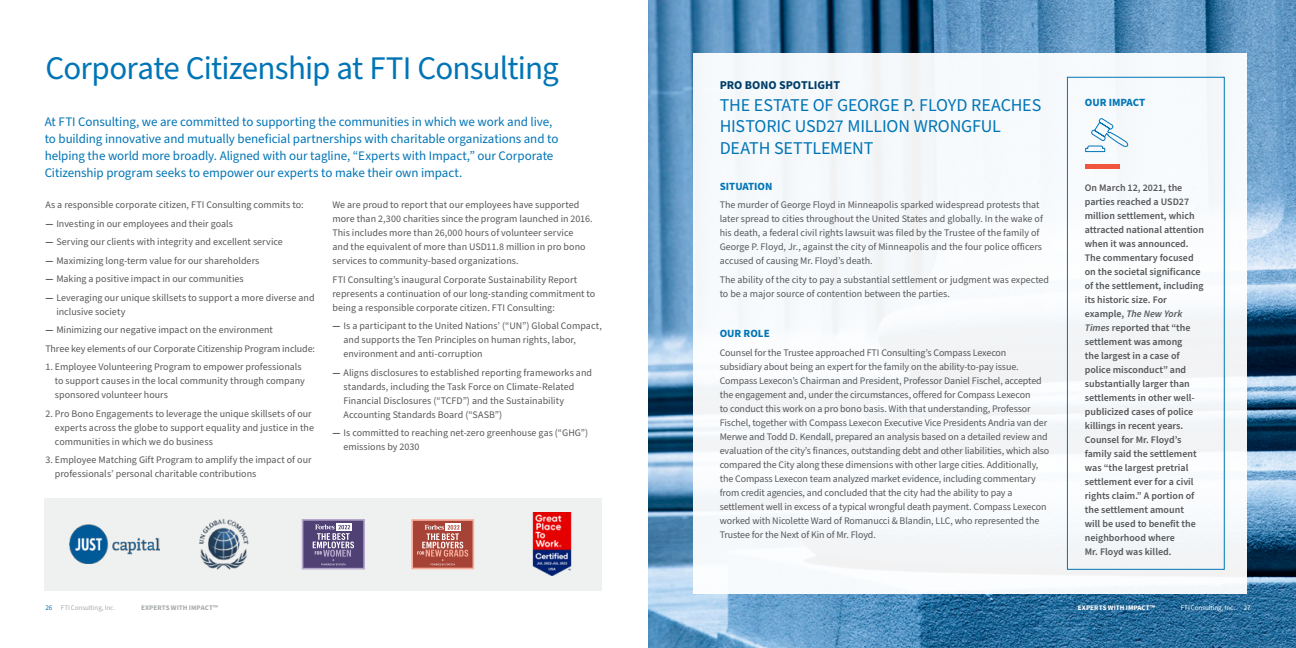
<style>
.page{position:relative;width:1296px;height:648px;background:#fff}
.page>*{position:absolute;margin:0;border:0;box-sizing:border-box;transform-origin:0 0}
.H1_Headline{font:33px "Source Sans Pro";letter-spacing:-.025em;color:#0075b6}
.CS_Header{font:18px/21.6px "Source Sans Pro";letter-spacing:-.01em;color:#0075b6}
.Intro{font:13px/17px "Source Sans Pro";letter-spacing:-.005em;color:#0075b6}
.CS_Label{font:700 12px "Source Sans Pro";color:#003e69}
.CS_Subhead{font:700 11px "Source Sans Pro";color:#0075b6}
.Our_Impact{font:700 11px "Source Sans Pro";color:#0075b6}
.Body_copy{font:10px/14px "Source Sans Pro";color:#57585a}
.CS_White_text{font:600 10px/14px "Source Sans Pro";color:#57585a}
.t1{font:7px "Source Sans Pro";letter-spacing:-.01em;color:#a8abac}
.t2{font:700 7px "Source Sans Pro";letter-spacing:.01em;color:#a8abac}
.CB_Footer_title{font:700 7px "Source Sans Pro";letter-spacing:.01em;color:#fff}
.CB_Boilerplate{font:7px "Source Sans Pro";letter-spacing:-.01em;color:#fff}
.CB_Folio{font:7px "Source Sans Pro";color:#fff}
.s1{font-weight:700}
.s2{color:#0075b6}
.s3{font-style:italic}
</style>
<div class="page">
<img style="left:648px;top:0;width:648px;height:648px">
<div style="left:693px;top:54px;width:554px;height:540px;background:#f7f9fc"></div>
<div style="left:1067px;top:77px;width:158px;height:493px;border:1px solid #0075b6"></div>
<div style="left:1085px;top:164px;width:34px;height:5px;background:#f0553e"></div>
<div style="left:45px;top:498px;width:557px;height:93px;background:#eff0f0"></div>
<img style="left:69px;top:525px;width:91px;height:39px">
<img style="left:199px;top:518px;width:50px;height:52px">
<svg style="left:1085px;top:118px;width:44px;height:35px"></svg>
<img style="left:532px;top:512px;width:40px;height:64px">
<svg style="left:411px;top:519px;width:63px;height:50px;background:#bf6d61"></svg>
<svg style="left:302px;top:519px;width:63px;height:50px;background:#746792"></svg>
<p class="H1_Headline" style="left:45px;top:46px;width:515px">Corporate Citizenship at FTI Consulting</p>
<p class="Intro" style="left:45px;top:114px;width:515px">At FTI Consulting, we are committed to supporting the communities in which we work and live, to building innovative and mutually beneficial partnerships with charitable organizations and to helping the world more broadly. Aligned with our tagline, “Experts with Impact,” our Corporate Citizenship program seeks to empower our experts to make their own impact.</p>
<p class="Body_copy" style="left:45px;top:198px;width:260px">As a responsible corporate citizen, FTI Consulting commits to:</p>
<p class="Body_copy" style="left:45px;top:217px;width:189px"><span class="s1">—</span> Investing in our employees and their goals</p>
<p class="Body_copy" style="left:45px;top:235px;width:239px"><span class="s1">—</span> Serving our clients with integrity and excellent service</p>
<p class="Body_copy" style="left:45px;top:254px;width:216px"><span class="s1">—</span> Maximizing long-term value for our shareholders</p>
<p class="Body_copy" style="left:45px;top:272px;width:200px"><span class="s1">—</span> Making a positive impact in our communities</p>
<p class="Body_copy" style="left:56px;top:291px;width:260px;text-indent:-11px"><span class="s1">—</span> Leveraging our unique skillsets to support a more diverse and inclusive society</p>
<p class="Body_copy" style="left:45px;top:323px;width:229px"><span class="s1">—</span> Minimizing our negative impact on the environment</p>
<p class="Body_copy" style="left:45px;top:342px;width:271px">Three key elements of our Corporate Citizenship Program include:</p>
<p class="Body_copy" style="left:55px;top:360px;width:252px;text-indent:-10px">1. Employee Volunteering Program to empower professionals to support causes in the local community through company sponsored volunteer hours</p>
<p class="Body_copy" style="left:55px;top:407px;width:261px;text-indent:-10px">2. Pro Bono Engagements to leverage the unique skillsets of our experts across the globe to support equality and justice in the communities in which we do business</p>
<p class="Body_copy" style="left:55px;top:453px;width:258px;text-indent:-10px">3. Employee Matching Gift Program to amplify the impact of our professionals’ personal charitable contributions</p>
<p class="Body_copy" style="left:333px;top:198px;width:262px">We are proud to report that our employees have supported more than 2,300 charities since the program launched in 2016.<br>This includes more than 26,000 hours of volunteer service<br>and the equivalent of more than USD11.8 million in pro bono services to community-based organizations.</p>
<p class="Body_copy" style="left:333px;top:273px;width:264px">FTI Consulting’s inaugural Corporate Sustainability Report represents a continuation of our long-standing commitment to being a responsible corporate citizen. FTI Consulting:</p>
<p class="Body_copy" style="left:344px;top:319px;width:260px;text-indent:-11px"><span class="s1">—</span> Is a participant to the United Nations’ (“UN”) Global Compact, and supports the Ten Principles on human rights, labor, environment and anti-corruption</p>
<p class="Body_copy" style="left:344px;top:366px;width:250px;text-indent:-11px"><span class="s1">—</span> Aligns disclosures to established reporting frameworks and standards, including the Task Force on Climate-Related Financial Disclosures (“TCFD”) and the Sustainability Accounting Standards Board (“SASB”)</p>
<p class="Body_copy" style="left:344px;top:426px;width:246px;text-indent:-11px"><span class="s1">—</span> Is committed to reaching net-zero greenhouse gas (“GHG”) emissions by 2030</p>
<p class="t1" style="left:45px;top:603px;width:71px"><span class="s2">26</span> FTI Consulting, Inc.</p>
<p class="t2" style="left:141px;top:603px;width:78px">EXPERTS WITH IMPACT™</p>
<p class="CS_Label" style="left:720px;top:77px;width:122px">PRO BONO SPOTLIGHT</p>
<p class="CS_Header" style="left:720px;top:95px;width:323px">THE ESTATE OF GEORGE P. FLOYD REACHES<br>HISTORIC USD27 MILLION WRONGFUL<br>DEATH SETTLEMENT</p>
<p class="CS_Subhead" style="left:720px;top:179px;width:54px">SITUATION</p>
<p class="Body_copy" style="left:720px;top:198px;width:325px">The murder of George Floyd in Minneapolis sparked widespread protests that later spread to cities throughout the United States and globally. In the wake of his death, a federal civil rights lawsuit was filed by the Trustee of the family of George P. Floyd, Jr., against the city of Minneapolis and the four police officers accused of causing Mr. Floyd’s death.</p>
<p class="Body_copy" style="left:720px;top:273px;width:331px">The ability of the city to pay a substantial settlement or judgment was expected to be a major source of contention between the parties.</p>
<p class="CS_Subhead" style="left:720px;top:326px;width:52px">OUR ROLE</p>
<p class="Body_copy" style="left:720px;top:346px;width:331px">Counsel for the Trustee approached FTI Consulting’s Compass Lexecon subsidiary about being an expert for the family on the ability-to-pay issue.<br>Compass Lexecon’s Chairman and President, Professor Daniel Fischel, accepted the engagement and, under the circumstances, offered for Compass Lexecon<br>to conduct this work on a pro bono basis. With that understanding, Professor Fischel, together with Compass Lexecon Executive Vice Presidents Andria van der Merwe and Todd D. Kendall, prepared an analysis based on a detailed review and evaluation of the city’s finances, outstanding debt and other liabilities, which also compared the City along these dimensions with other large cities. Additionally, the Compass Lexecon team analyzed market evidence, including commentary from credit agencies, and concluded that the city had the ability to pay a settlement well in excess of a typical wrongful death payment. Compass Lexecon worked with Nicolette Ward of Romanucci &amp; Blandin, LLC, who represented the Trustee for the Next of Kin of Mr. Floyd.</p>
<p class="Our_Impact" style="left:1085px;top:95px;width:62px">OUR IMPACT</p>
<p class="CS_White_text" style="left:1085px;top:181px;width:121px">On March 12, 2021, the parties reached a USD27 million settlement, which attracted national attention when it was announced.<br>The commentary focused on the societal significance of the settlement, including its historic size. For example, <span class="s3">The New York<br>Times</span> reported that “the settlement was among<br>the largest in a case of police misconduct” and substantially larger than settlements in other well&shy;publicized cases of police killings in recent years.<br>Counsel for Mr. Floyd’s family said the settlement was “the largest pretrial settlement ever for a civil rights claim.” A portion of the settlement amount<br>will be used to benefit the neighborhood where<br>Mr. Floyd was killed.</p>
<p class="CB_Footer_title" style="left:1078px;top:603px;width:78px">EXPERTS WITH IMPACT™</p>
<p class="CB_Boilerplate" style="left:1181px;top:603px;width:56px">FTI Consulting, Inc.</p>
<p class="CB_Folio" style="left:1244px;top:603px;width:8px">27</p>
</div>
